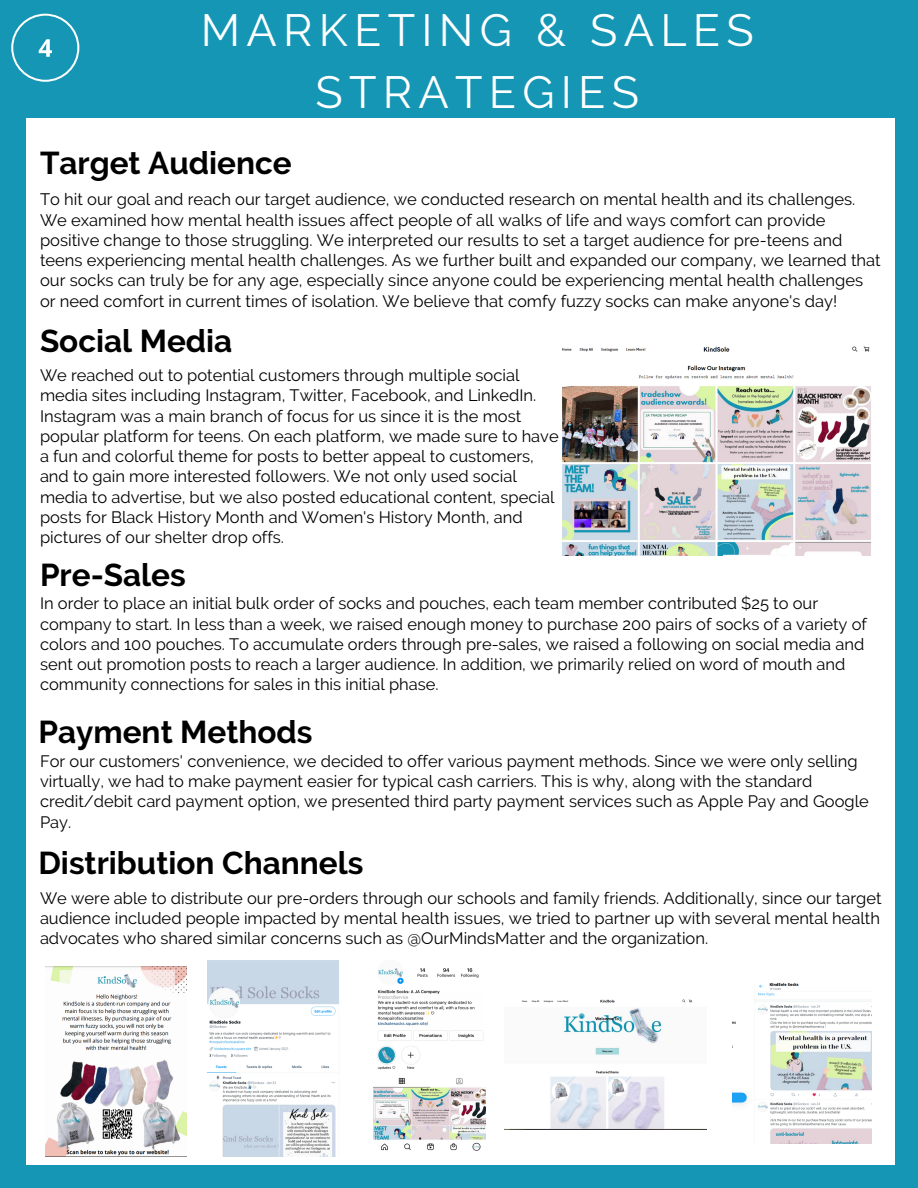
<style>
.page{position:relative;width:918px;height:1188px;background:#1596b4}
.page>*{position:absolute;margin:0;border:0;box-sizing:border-box;transform-origin:0 0}
.t1{font:45px/61.8px "Raleway";letter-spacing:.14em;color:#fff;text-align:center}
.t2{font:700 31.5px "Raleway";color:#000}
.t3{font:16.5px/20.2px "Raleway";color:#000}
</style>
<div class="page">
<div style="left:26px;top:118px;width:869px;height:1047px;background:#fff"></div>
<img style="left:562px;top:346px;width:309px;height:209px">
<svg style="left:11px;top:14px;width:68px;height:68px"></svg>
<img style="left:46px;top:967px;width:140px;height:190px">
<img style="left:208px;top:960px;width:131px;height:196px">
<img style="left:374px;top:968px;width:111px;height:183px">
<img style="left:504px;top:999px;width:203px;height:131px">
<img style="left:733px;top:983px;width:138px;height:161px">
<p class="t1" style="left:201px;top:0;width:554px">MARKETING &amp; SALES<br>STRATEGIES</p>
<p class="t2" style="left:40px;top:144px;width:253px">Target Audience</p>
<p class="t3" style="left:40px;top:189px;width:842px">To hit our goal and reach our target audience, we conducted research on mental health and its challenges.<br>We examined how mental health issues affect people of all walks of life and ways comfort can provide positive change to those struggling. We interpreted our results to set a target audience for pre-teens and teens experiencing mental health challenges. As we further built and expanded our company, we learned that our socks can truly be for any age, especially since anyone could be experiencing mental health challenges or need comfort in current times of isolation. We believe that comfy fuzzy socks can make anyone's day!</p>
<p class="t2" style="left:40px;top:322px;width:194px">Social Media</p>
<p class="t3" style="left:40px;top:365px;width:520px">We reached out to potential customers through multiple social media sites including Instagram, Twitter, Facebook, and LinkedIn.<br>Instagram was a main branch of focus for us since it is the most popular platform for teens. On each platform, we made sure to have a fun and colorful theme for posts to better appeal to customers, and to gain more interested followers. We not only used social media to advertise, but we also posted educational content, special posts for Black History Month and Women's History Month, and pictures of our shelter drop offs.</p>
<p class="t2" style="left:40px;top:556px;width:147px">Pre-Sales</p>
<p class="t3" style="left:40px;top:593px;width:828px">In order to place an initial bulk order of socks and pouches, each team member contributed $25 to our company to start. In less than a week, we raised enough money to purchase 200 pairs of socks of a variety of colors and 100 pouches. To accumulate orders through pre-sales, we raised a following on social media and sent out promotion posts to reach a larger audience. In addition, we primarily relied on word of mouth and community connections for sales in this initial phase.</p>
<p class="t2" style="left:38px;top:714px;width:276px">Payment Methods</p>
<p class="t3" style="left:40px;top:751px;width:830px">For our customers' convenience, we decided to offer various payment methods. Since we were only selling virtually, we had to make payment easier for typical cash carriers. This is why, along with the standard credit/debit card payment option, we presented third party payment services such as Apple Pay and Google Pay.</p>
<p class="t2" style="left:38px;top:844px;width:327px">Distribution Channels</p>
<p class="t3" style="left:40px;top:888px;width:843px;text-align:justify">We were able to distribute our pre-orders through our schools and family friends. Additionally, since our target audience included people impacted by mental health issues, we tried to partner up with several mental health advocates who shared similar concerns such as @OurMindsMatter and the organization.</p>
</div>
